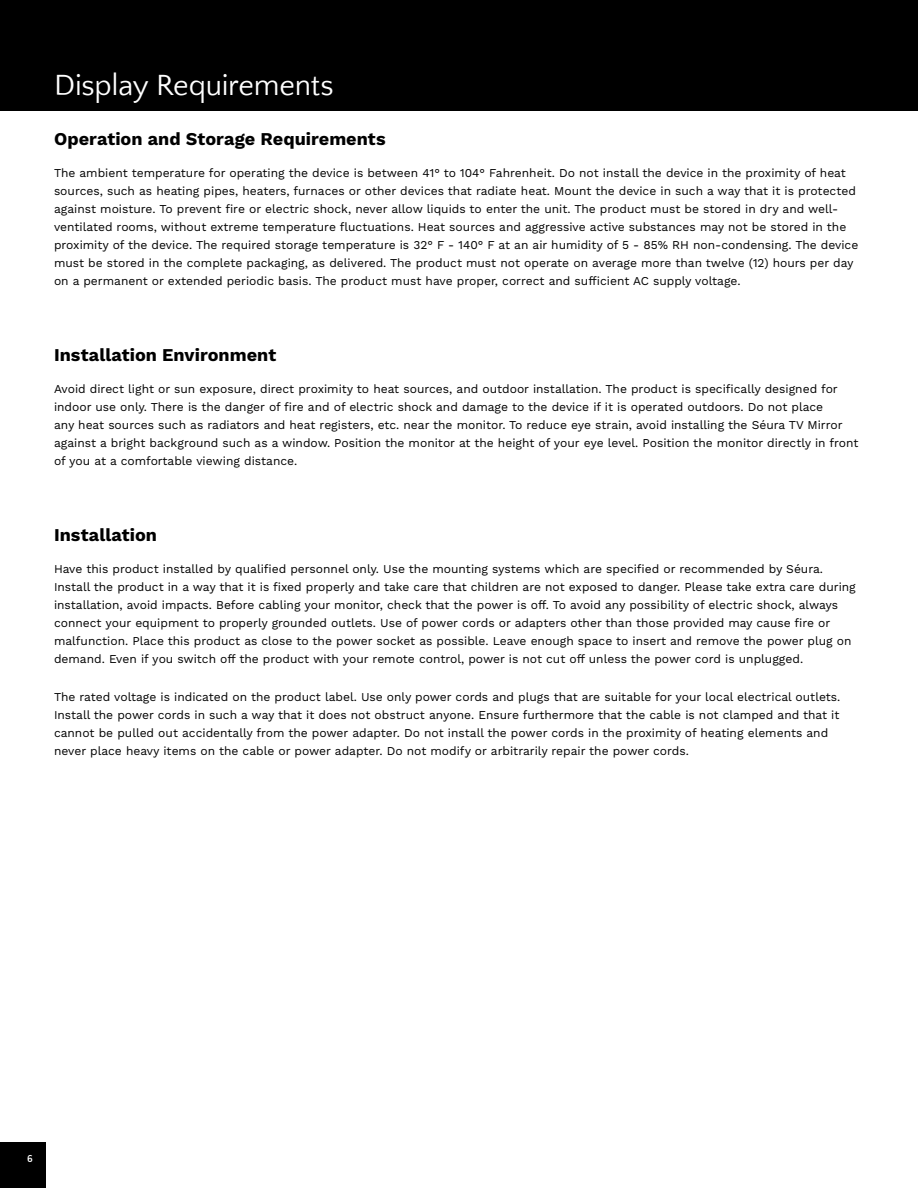
<style>
.page{position:relative;width:918px;height:1188px;background:#fff}
.page>*{position:absolute;margin:0;border:0;box-sizing:border-box;transform-origin:0 0}
.t1{font:30px "Quattrocento Sans";letter-spacing:-.01em;color:#fff}
.t2{font:700 18px "Work Sans";color:#000}
.t3{font:12px/18px "Work Sans";color:#000}
.t4{font:700 10.5px "Quattrocento Sans";color:#fff}
</style>
<div class="page">
<div style="left:0;top:1142px;width:46px;height:46px;background:#000"></div>
<div style="left:0;top:0;width:918px;height:111px;background:#000"></div>
<h1 class="t1" style="left:54px;top:70px;width:281px">Display Requirements</h1>
<h2 class="t2" style="left:54px;top:129px;width:333px">Operation and Storage Requirements</h2>
<p class="t3" style="left:54px;top:164px;width:806px">The ambient temperature for operating the device is between 41° to 104° Fahrenheit. Do not install the device in the proximity of heat sources, such as heating pipes, heaters, furnaces or other devices that radiate heat. Mount the device in such a way that it is protected against moisture. To prevent fire or electric shock, never allow liquids to enter the unit. The product must be stored in dry and well&shy;ventilated rooms, without extreme temperature fluctuations. Heat sources and aggressive active substances may not be stored in the proximity of the device. The required storage temperature is 32° F - 140° F at an air humidity of 5 - 85% RH non-condensing. The device must be stored in the complete packaging, as delivered. The product must not operate on average more than twelve (12) hours per day on a permanent or extended periodic basis. The product must have proper, correct and sufficient AC supply voltage.</p>
<h2 class="t2" style="left:54px;top:345px;width:224px">Installation Environment</h2>
<p class="t3" style="left:54px;top:380px;width:806px">Avoid direct light or sun exposure, direct proximity to heat sources, and outdoor installation. The product is specifically designed for indoor use only. There is the danger of fire and of electric shock and damage to the device if it is operated outdoors. Do not place<br>any heat sources such as radiators and heat registers, etc. near the monitor. To reduce eye strain, avoid installing the Séura TV Mirror against a bright background such as a window. Position the monitor at the height of your eye level. Position the monitor directly in front of you at a comfortable viewing distance.</p>
<h2 class="t2" style="left:54px;top:525px;width:105px">Installation</h2>
<p class="t3" style="left:54px;top:560px;width:803px">Have this product installed by qualified personnel only. Use the mounting systems which are specified or recommended by Séura.<br>Install the product in a way that it is fixed properly and take care that children are not exposed to danger. Please take extra care during installation, avoid impacts. Before cabling your monitor, check that the power is off. To avoid any possibility of electric shock, always connect your equipment to properly grounded outlets. Use of power cords or adapters other than those provided may cause fire or malfunction. Place this product as close to the power socket as possible. Leave enough space to insert and remove the power plug on demand. Even if you switch off the product with your remote control, power is not cut off unless the power cord is unplugged.</p>
<p class="t3" style="left:54px;top:688px;width:788px">The rated voltage is indicated on the product label. Use only power cords and plugs that are suitable for your local electrical outlets.<br>Install the power cords in such a way that it does not obstruct anyone. Ensure furthermore that the cable is not clamped and that it cannot be pulled out accidentally from the power adapter. Do not install the power cords in the proximity of heating elements and never place heavy items on the cable or power adapter. Do not modify or arbitrarily repair the power cords.</p>
<p class="t4" style="left:27px;top:1153px;width:7px">6</p>
</div>
